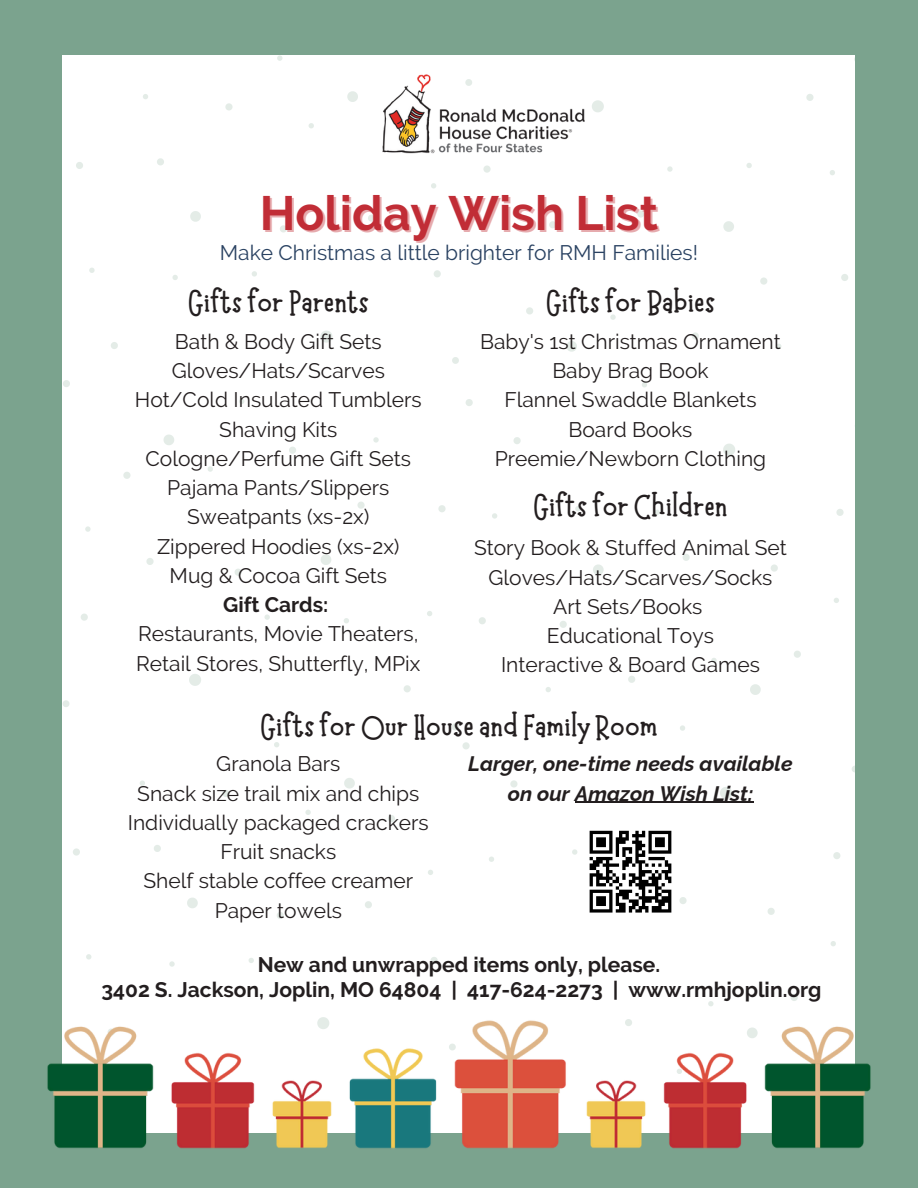
<style>
.page{position:relative;width:918px;height:1188px;background:#7ba38e}
.page>*{position:absolute;margin:0;border:0;box-sizing:border-box;transform-origin:0 0}
.t1{font:700 48px "Raleway";color:#c12d36}
.t2{font:700 33px "Moonlight";color:#231e1f}
.t3{font:21px/29.2px "Raleway";color:#231e1f}
.t4{font:700 21px "Raleway";color:#231e1f}
.t5{font:italic 700 21px/29.2px "Raleway";color:#231e1f;text-align:center}
.t6{font:21px "Raleway";color:#2a4262}
</style>
<div class="page">
<div style="left:63px;top:55px;width:792px;height:1078px;background:#fff"></div>
<svg style="left:452px;top:357px;width:7px;height:7px"></svg>
<svg style="left:347px;top:91px;width:11px;height:11px"></svg>
<svg style="left:434px;top:270px;width:7px;height:7px"></svg>
<svg style="left:111px;top:342px;width:7px;height:7px"></svg>
<svg style="left:63px;top:380px;width:7px;height:7px"></svg>
<svg style="left:76px;top:162px;width:7px;height:7px"></svg>
<svg style="left:280px;top:225px;width:7px;height:8px"></svg>
<svg style="left:157px;top:158px;width:7px;height:7px"></svg>
<svg style="left:320px;top:331px;width:13px;height:12px"></svg>
<svg style="left:225px;top:103px;width:8px;height:8px"></svg>
<svg style="left:368px;top:215px;width:7px;height:7px"></svg>
<svg style="left:190px;top:211px;width:11px;height:11px"></svg>
<svg style="left:172px;top:275px;width:6px;height:5px"></svg>
<svg style="left:89px;top:268px;width:6px;height:5px"></svg>
<svg style="left:252px;top:271px;width:5px;height:6px"></svg>
<svg style="left:309px;top:123px;width:5px;height:5px"></svg>
<svg style="left:143px;top:94px;width:5px;height:5px"></svg>
<svg style="left:431px;top:183px;width:5px;height:6px"></svg>
<svg style="left:277px;top:55px;width:5px;height:6px"></svg>
<svg style="left:566px;top:341px;width:11px;height:11px"></svg>
<svg style="left:806px;top:94px;width:8px;height:7px"></svg>
<svg style="left:841px;top:274px;width:7px;height:7px"></svg>
<svg style="left:637px;top:210px;width:7px;height:8px"></svg>
<svg style="left:760px;top:277px;width:7px;height:8px"></svg>
<svg style="left:526px;top:307px;width:7px;height:8px"></svg>
<svg style="left:593px;top:100px;width:11px;height:12px"></svg>
<svg style="left:692px;top:332px;width:7px;height:8px"></svg>
<svg style="left:549px;top:221px;width:7px;height:7px"></svg>
<svg style="left:723px;top:221px;width:11px;height:11px"></svg>
<svg style="left:746px;top:163px;width:6px;height:5px"></svg>
<svg style="left:830px;top:170px;width:5px;height:5px"></svg>
<svg style="left:667px;top:166px;width:6px;height:6px"></svg>
<svg style="left:610px;top:314px;width:6px;height:6px"></svg>
<svg style="left:776px;top:344px;width:5px;height:5px"></svg>
<svg style="left:488px;top:254px;width:5px;height:6px"></svg>
<svg style="left:642px;top:382px;width:5px;height:5px"></svg>
<svg style="left:63px;top:700px;width:6px;height:7px"></svg>
<svg style="left:164px;top:435px;width:10px;height:10px"></svg>
<svg style="left:81px;top:614px;width:7px;height:7px"></svg>
<svg style="left:404px;top:685px;width:7px;height:7px"></svg>
<svg style="left:452px;top:723px;width:7px;height:7px"></svg>
<svg style="left:438px;top:505px;width:8px;height:7px"></svg>
<svg style="left:235px;top:569px;width:7px;height:7px"></svg>
<svg style="left:357px;top:502px;width:8px;height:7px"></svg>
<svg style="left:123px;top:472px;width:8px;height:7px"></svg>
<svg style="left:189px;top:674px;width:12px;height:12px"></svg>
<svg style="left:289px;top:447px;width:7px;height:7px"></svg>
<svg style="left:146px;top:558px;width:8px;height:7px"></svg>
<svg style="left:321px;top:554px;width:10px;height:11px"></svg>
<svg style="left:344px;top:618px;width:5px;height:5px"></svg>
<svg style="left:427px;top:611px;width:5px;height:5px"></svg>
<svg style="left:264px;top:614px;width:6px;height:6px"></svg>
<svg style="left:208px;top:466px;width:5px;height:6px"></svg>
<svg style="left:373px;top:437px;width:6px;height:6px"></svg>
<svg style="left:85px;top:526px;width:6px;height:6px"></svg>
<svg style="left:239px;top:399px;width:5px;height:5px"></svg>
<svg style="left:750px;top:684px;width:11px;height:11px"></svg>
<svg style="left:836px;top:509px;width:8px;height:7px"></svg>
<svg style="left:513px;top:437px;width:8px;height:7px"></svg>
<svg style="left:466px;top:399px;width:7px;height:7px"></svg>
<svg style="left:479px;top:617px;width:7px;height:7px"></svg>
<svg style="left:683px;top:554px;width:7px;height:7px"></svg>
<svg style="left:560px;top:621px;width:7px;height:7px"></svg>
<svg style="left:794px;top:651px;width:7px;height:7px"></svg>
<svg style="left:723px;top:444px;width:12px;height:12px"></svg>
<svg style="left:628px;top:676px;width:7px;height:7px"></svg>
<svg style="left:771px;top:564px;width:7px;height:8px"></svg>
<svg style="left:593px;top:564px;width:11px;height:11px"></svg>
<svg style="left:575px;top:506px;width:6px;height:5px"></svg>
<svg style="left:492px;top:513px;width:5px;height:6px"></svg>
<svg style="left:654px;top:510px;width:6px;height:5px"></svg>
<svg style="left:711px;top:658px;width:6px;height:5px"></svg>
<svg style="left:546px;top:687px;width:5px;height:5px"></svg>
<svg style="left:834px;top:598px;width:5px;height:5px"></svg>
<svg style="left:680px;top:725px;width:5px;height:6px"></svg>
<svg style="left:344px;top:778px;width:11px;height:11px"></svg>
<svg style="left:431px;top:957px;width:7px;height:7px"></svg>
<svg style="left:73px;top:848px;width:7px;height:8px"></svg>
<svg style="left:277px;top:912px;width:7px;height:7px"></svg>
<svg style="left:154px;top:845px;width:7px;height:7px"></svg>
<svg style="left:388px;top:815px;width:7px;height:7px"></svg>
<svg style="left:222px;top:790px;width:7px;height:7px"></svg>
<svg style="left:365px;top:901px;width:7px;height:7px"></svg>
<svg style="left:187px;top:898px;width:11px;height:10px"></svg>
<svg style="left:169px;top:961px;width:6px;height:6px"></svg>
<svg style="left:86px;top:954px;width:5px;height:6px"></svg>
<svg style="left:249px;top:958px;width:5px;height:5px"></svg>
<svg style="left:305px;top:810px;width:6px;height:5px"></svg>
<svg style="left:140px;top:781px;width:5px;height:5px"></svg>
<svg style="left:428px;top:870px;width:5px;height:5px"></svg>
<svg style="left:274px;top:742px;width:5px;height:5px"></svg>
<svg style="left:852px;top:766px;width:3px;height:6px"></svg>
<svg style="left:833px;top:852px;width:7px;height:7px"></svg>
<svg style="left:510px;top:780px;width:8px;height:8px"></svg>
<svg style="left:462px;top:742px;width:8px;height:7px"></svg>
<svg style="left:476px;top:960px;width:7px;height:8px"></svg>
<svg style="left:679px;top:897px;width:8px;height:7px"></svg>
<svg style="left:556px;top:964px;width:8px;height:7px"></svg>
<svg style="left:791px;top:994px;width:7px;height:7px"></svg>
<svg style="left:720px;top:787px;width:12px;height:12px"></svg>
<svg style="left:768px;top:908px;width:7px;height:7px"></svg>
<svg style="left:572px;top:849px;width:5px;height:6px"></svg>
<svg style="left:489px;top:857px;width:5px;height:5px"></svg>
<svg style="left:708px;top:1001px;width:6px;height:5px"></svg>
<svg style="left:831px;top:941px;width:5px;height:5px"></svg>
<img style="left:47px;top:1002px;width:519px;height:147px">
<img style="left:586px;top:1019px;width:285px;height:130px">
<img style="left:382px;top:74px;width:211px;height:99px">
<svg style="left:590px;top:831px;width:81px;height:82px"></svg>
<svg style="left:652px;top:909px;width:19px;height:4px"></svg>
<hr style="left:575px;top:802px;width:178px;height:1px;background:#231e1f">
<p class="t1" style="left:260px;top:185px;width:400px">Holiday Wish List</p>
<p class="t6" style="left:220px;top:240px;width:480px">Make Christmas a little brighter for RMH Families!</p>
<p class="t2" style="left:188px;top:285px;width:182px">Gifts for Parents</p>
<p class="t2" style="left:546px;top:285px;width:171px">Gifts for Babies</p>
<p class="t3" style="left:175px;top:327px;width:208px">Bath &amp; Body Gift Sets</p>
<h1 class="t3" style="left:172px;top:356px;width:215px">Gloves/Hats/Scarves</h1>
<p class="t3" style="left:135px;top:385px;width:288px">Hot/Cold Insulated Tumblers</p>
<h2 class="t3" style="left:219px;top:415px;width:120px">Shaving Kits</h2>
<p class="t3" style="left:146px;top:444px;width:267px">Cologne/Perfume Gift Sets</p>
<p class="t3" style="left:167px;top:473px;width:224px">Pajama Pants/Slippers</p>
<p class="t3" style="left:187px;top:502px;width:184px">Sweatpants (xs-2x)</p>
<p class="t3" style="left:157px;top:532px;width:244px">Zippered Hoodies (xs-2x)</p>
<p class="t3" style="left:170px;top:561px;width:219px">Mug &amp; Cocoa Gift Sets</p>
<p class="t4" style="left:223px;top:592px;width:107px">Gift Cards:</p>
<p class="t3" style="left:136px;top:619px;width:286px">Restaurants, Movie Theaters,<br>Retail Stores, Shutterfly, MPix</p>
<p class="t3" style="left:480px;top:327px;width:302px">Baby's 1st Christmas Ornament</p>
<h2 class="t3" style="left:552px;top:356px;width:158px">Baby Brag Book</h2>
<p class="t3" style="left:504px;top:385px;width:254px">Flannel Swaddle Blankets</p>
<p class="t3" style="left:569px;top:415px;width:125px">Board Books</p>
<p class="t3" style="left:495px;top:444px;width:273px">Preemie/Newborn Clothing</p>
<p class="t2" style="left:533px;top:489px;width:196px">Gifts for Children</p>
<p class="t3" style="left:474px;top:533px;width:314px">Story Book &amp; Stuffed Animal Set</p>
<p class="t3" style="left:488px;top:562px;width:286px">Gloves/Hats/Scarves/Socks</p>
<h2 class="t3" style="left:553px;top:592px;width:151px">Art Sets/Books</h2>
<p class="t3" style="left:547px;top:621px;width:168px">Educational Toys</p>
<p class="t3" style="left:501px;top:650px;width:260px">Interactive &amp; Board Games</p>
<p class="t2" style="left:260px;top:709px;width:399px">Gifts for Our House and Family Room</p>
<p class="t3" style="left:216px;top:749px;width:126px">Granola Bars</p>
<p class="t3" style="left:137px;top:779px;width:284px">Snack size trail mix and chips</p>
<h2 class="t3" style="left:128px;top:808px;width:302px">Individually packaged crackers</h2>
<p class="t3" style="left:220px;top:837px;width:117px">Fruit snacks</p>
<p class="t3" style="left:143px;top:866px;width:271px">Shelf stable coffee creamer</p>
<p class="t3" style="left:215px;top:896px;width:129px">Paper towels</p>
<p class="t5" style="left:468px;top:749px;width:326px">Larger, one-time needs available on our Amazon Wish List:</p>
<p class="t4" style="left:258px;top:952px;width:404px">New and unwrapped items only, please.</p>
<p class="t4" style="left:101px;top:977px;width:722px">3402 S. Jackson, Joplin, MO 64804 | 417-624-2273 | www.rmhjoplin.org</p>
</div>
